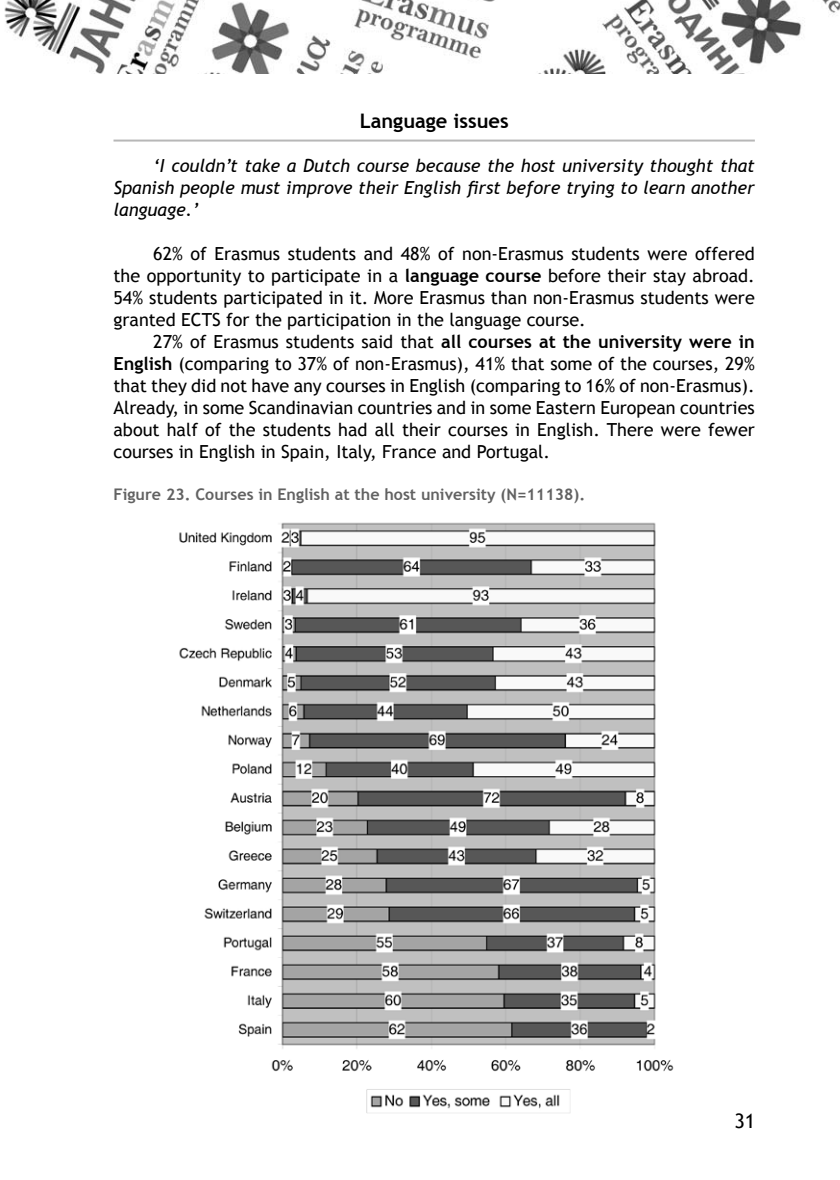
<style>
.page{position:relative;width:840px;height:1180px;background:#fff}
.page>*{position:absolute;margin:0;border:0;box-sizing:border-box;transform-origin:0 0}
.t1{font:700 20px "Trebuchet MS";color:#000}
.t2{font:20px "Trebuchet MS";color:#000}
.t3{font:18px/22px "Trebuchet MS";color:#000;text-align:justify}
.t4{font:italic 18px/22px "Trebuchet MS";color:#000;text-align:justify}
.t5{font:700 16px "Trebuchet MS";color:#626262}
.s1{font-weight:700}
</style>
<div class="page">
<img style="left:4px;top:0;width:835px;height:73px">
<hr style="left:113px;top:139px;width:641px;height:2px;background:#b7b7b7">
<img style="left:179px;top:522px;width:495px;height:590px">
<p class="t1" style="left:359px;top:109px;width:150px">Language issues</p>
<p class="t4" style="left:113px;top:155px;width:642px;text-indent:40px">‘I couldn’t take a Dutch course because the host university thought that Spanish people must improve their English first before trying to learn another language.’</p>
<p class="t3" style="left:113px;top:243px;width:642px;text-indent:40px">62% of Erasmus students and 48% of non-Erasmus students were offered the opportunity to participate in a <span class="s1">language course</span> before their stay abroad.<br>54% students participated in it. More Erasmus than non-Erasmus students were granted ECTS for the participation in the language course.</p>
<p class="t3" style="left:113px;top:331px;width:642px;text-indent:40px">27% of Erasmus students said that <span class="s1">all courses at the university were in English</span> (comparing to 37% of non-Erasmus), 41% that some of the courses, 29% that they did not have any courses in English (comparing to 16% of non-Erasmus).<br>Already, in some Scandinavian countries and in some Eastern European countries about half of the students had all their courses in English. There were fewer courses in English in Spain, Italy, France and Portugal.</p>
<p class="t5" style="left:113px;top:484px;width:473px">Figure 23. Courses in English at the host university (N=11138).</p>
<p class="t2" style="left:734px;top:1108px;width:22px">31</p>
</div>
